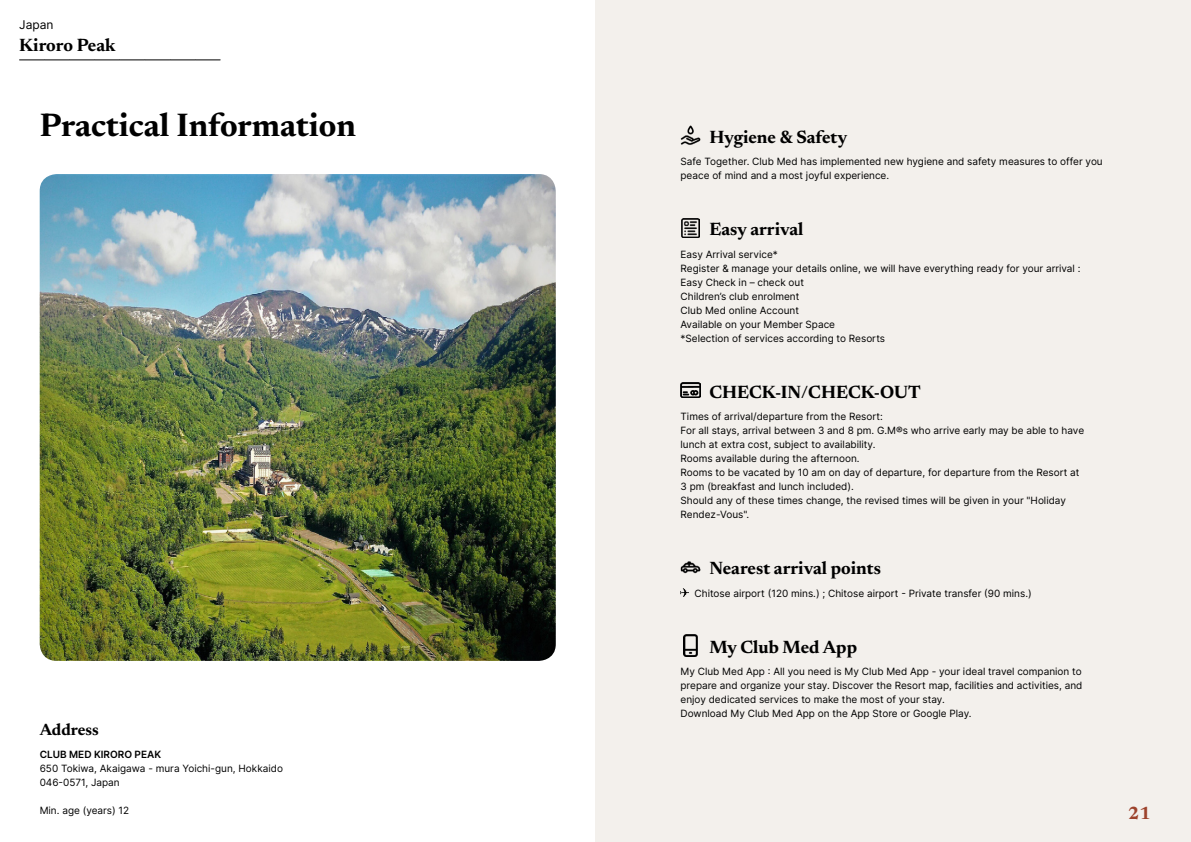
<style>
.page{position:relative;width:1191px;height:842px;background:#fff}
.page>*{position:absolute;margin:0;border:0;box-sizing:border-box;transform-origin:0 0}
.t1{font:700 33px "Newsreader 24 pt";color:#000}
.t2{font:700 18px "Newsreader 24 pt";color:#000}
.t3{font:700 18px "Newsreader 24 pt";color:#9d432c}
.t4{font:700 16.5px "Newsreader 24 pt";color:#000}
.t5{font:12px "Inter";color:#000}
.t6{font:10px/14px "Inter";color:#000}
.t7{font:600 10px "Inter";color:#000}
</style>
<div class="page">
<div style="left:595px;top:0;width:596px;height:842px;background:#f3f0ec"></div>
<img style="left:40px;top:174px;width:516px;height:487px">
<svg style="left:20px;top:60px;width:200px;height:1px"></svg>
<img style="left:680px;top:125px;width:20px;height:20px">
<img style="left:681px;top:218px;width:18px;height:20px">
<img style="left:680px;top:383px;width:20px;height:15px">
<img style="left:680px;top:561px;width:20px;height:13px">
<svg style="left:680px;top:588px;width:9px;height:9px"></svg>
<img style="left:684px;top:635px;width:13px;height:21px">
<p class="t5" style="left:19px;top:15px;width:36px">Japan</p>
<h2 class="t2" style="left:19px;top:32px;width:98px">Kiroro Peak</h2>
<h1 class="t1" style="left:40px;top:101px;width:318px">Practical Information</h1>
<h3 class="t4" style="left:40px;top:718px;width:61px">Address</h3>
<p class="t7" style="left:40px;top:747px;width:123px">CLUB MED KIRORO PEAK</p>
<p class="t6" style="left:40px;top:761px;width:245px">650 Tokiwa, Akaigawa - mura Yoichi-gun, Hokkaido<br>046-0571, Japan</p>
<p class="t6" style="left:40px;top:803px;width:91px">Min. age (years) 12</p>
<h2 class="t2" style="left:709px;top:124px;width:139px">Hygiene &amp; Safety</h2>
<p class="t6" style="left:680px;top:154px;width:424px">Safe Together. Club Med has implemented new hygiene and safety measures to offer you peace of mind and a most joyful experience.</p>
<h2 class="t2" style="left:709px;top:216px;width:95px">Easy arrival</h2>
<p class="t6" style="left:680px;top:247px;width:401px">Easy Arrival service*<br>Register &amp; manage your details online, we will have everything ready for your arrival :<br>Easy Check in – check out<br>Children’s club enrolment<br>Club Med online Account<br>Available on your Member Space<br>*Selection of services according to Resorts</p>
<h2 class="t2" style="left:709px;top:379px;width:213px">CHECK-IN/CHECK-OUT</h2>
<p class="t6" style="left:680px;top:409px;width:405px">Times of arrival/departure from the Resort:<br>For all stays, arrival between 3 and 8 pm. G.M®s who arrive early may be able to have lunch at extra cost, subject to availability.<br>Rooms available during the afternoon.<br>Rooms to be vacated by 10 am on day of departure, for departure from the Resort at 3 pm (breakfast and lunch included).<br>Should any of these times change, the revised times will be given in your "Holiday Rendez-Vous".</p>
<h2 class="t2" style="left:709px;top:555px;width:173px">Nearest arrival points</h2>
<p class="t6" style="left:694px;top:586px;width:339px">Chitose airport (120 mins.) ; Chitose airport - Private transfer (90 mins.)</p>
<h2 class="t2" style="left:709px;top:634px;width:149px">My Club Med App</h2>
<p class="t6" style="left:680px;top:664px;width:403px">My Club Med App : All you need is My Club Med App - your ideal travel companion to prepare and organize your stay. Discover the Resort map, facilities and activities, and enjoy dedicated services to make the most of your stay.<br>Download My Club Med App on the App Store or Google Play.</p>
<h2 class="t3" style="left:1128px;top:800px;width:24px">21</h2>
</div>
